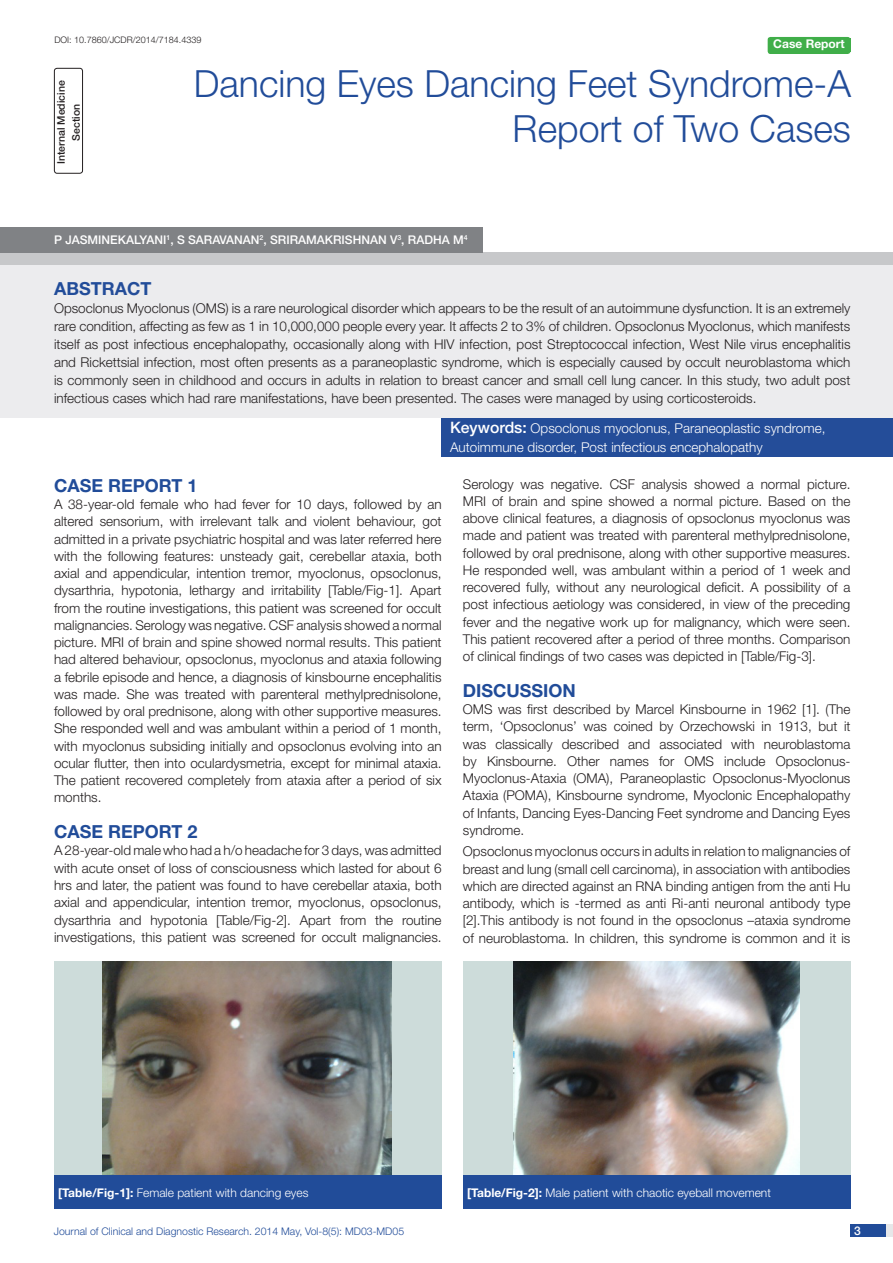
<style>
.page{position:relative;width:893px;height:1263px;background:#fff}
.page>*{position:absolute;margin:0;border:0;box-sizing:border-box;transform-origin:0 0}
.t1{font:300 37.5px/45px "Helvetica Neue";color:#214c99;text-align:right}
.Level_1{font:700 18px "Helvetica Neue";color:#214c99}
.Abstract_head{font:700 18px "Helvetica Neue";color:#214c99}
.Body_text{font:300 13.5px/17.2px "Helvetica Neue";color:#231f20;text-align:justify}
.Abstract_text{font:300 13.5px/18px "Helvetica Neue";color:#231f20;text-align:justify}
.t2{font:300 13.5px/18.8px "Helvetica Neue";color:#fff}
.Table_text{font:300 12px "Helvetica Neue";color:#fff}
.Author{font:500 12px "Helvetica Neue";color:#fff}
.t3{font:700 12px "Helvetica Neue";color:#fff}
.t4{font:300 10.5px "Helvetica Neue";color:#214c99}
.t5{font:500 10.5px/15px "Helvetica Neue";color:#231f20;text-align:center}
.DOI{font:300 9px "Helvetica Neue";color:#231f20}
.s1{color:#244d99}
.s2{font-weight:500;font-size:15.75px}
.s3{font-weight:700}
</style>
<div class="page">
<div style="left:850px;top:1224px;width:43px;height:13px;background:#e6e7e9"></div>
<div style="left:850px;top:1224px;width:35px;height:13px;background:#214c99"></div>
<div style="left:768px;top:37px;width:82px;height:17px;background:#40ae49;border-radius:3px"></div>
<div style="left:767px;top:39px;width:83px;height:13px;background:#40ae49"></div>
<div style="left:0;top:255px;width:893px;height:163px;background:#ececee"></div>
<div style="left:0;top:253px;width:893px;height:12px;background:#c7c8ca"></div>
<div style="left:442px;top:418px;width:451px;height:38px;background:#244d99"></div>
<div style="left:0;top:227px;width:483px;height:26px;background:#808285"></div>
<div style="left:54px;top:68px;width:29px;height:106px;border:1px solid #231f20;border-radius:3px"></div>
<div style="left:54px;top:961px;width:388px;height:214px;background:#cddcda"></div>
<img style="left:103px;top:961px;width:289px;height:214px">
<div style="left:54px;top:1175px;width:388px;height:34px;background:#214c99"></div>
<div style="left:463px;top:961px;width:387px;height:215px;background:#cddcda"></div>
<img style="left:513px;top:961px;width:286px;height:214px">
<div style="left:463px;top:1175px;width:387px;height:34px;background:#214c99"></div>
<p class="DOI" style="left:54px;top:35px;width:148px">DOI: 10.7860/JCDR/2014/7184.4339</p>
<p class="t3" style="left:773px;top:37px;width:73px">CASE REPORT</p>
<p class="t1" style="left:194px;top:60px;width:659px">Dancing Eyes Dancing Feet Syndrome-A<br>Report of Two Cases</p>
<p class="t5" style="left:53px;top:164px;width:85px;rotate:-90deg">INTERNAL MEDICINE<br>SECTION</p>
<p class="Author" style="left:54px;top:233px;width:415px">P JASMI NEKALYANI <sup>1</sup>, S SARAVANAN<sup>2</sup>, SRIRAMAKRIS HNAN V<sup>3</sup>, RADHA M<sup>4</sup></p>
<p class="Abstract_head" style="left:54px;top:277px;width:98px">ABST<span class="s1">RAC</span>T</p>
<p class="Abstract_text" style="left:54px;top:299px;width:798px">Opsoclonus Myoclonus (OMS) is a rare neurological disorder which appears to be the result of an autoimmune dysfunction. It is an extremely rare condition, affecting as few as 1 in 10,000,000 people every year. It affects 2 to 3% of children. Opsoclonus Myoclonus, which manifests itself as post infectious encephalopathy, occasionally along with HIV infection, post Streptococcal infection, West Nile virus encephalitis and Rickettsial infection, most often presents as a paraneoplastic syndrome, which is especially caused by occult neuroblastoma which is commonly seen in childhood and occurs in adults in relation to breast cancer and small cell lung cancer. In this study, two adult post infectious cases which had rare manifestations, have been presented. The cases were managed by using corticosteroids.</p>
<p class="t2" style="left:450px;top:418px;width:377px"><span class="s2">KEYWORDS:</span> Opsoclonus myoclonus, Paraneoplastic syndrome,<br>Autoimmune disorder, Post infectious encephalopathy</p>
<p class="Level_1" style="left:54px;top:474px;width:145px">CASE REPORT 1</p>
<p class="Body_text" style="left:54px;top:495px;width:389px">A 38-year-old female who had fever for 10 days, followed by an altered sensorium, with irrelevant talk and violent behaviour, got admitted in a private psychiatric hospital and was later referred here with the following features: unsteady gait, cerebellar ataxia, both axial and appendicular, intention tremor, myoclonus, opsoclonus, dysarthria, hypotonia, lethargy and irritability [Table/Fig-1]. Apart from the routine investigations, this patient was screened for occult malignancies. Serology was negative. CSF analysis showed a normal picture. MRI of brain and spine showed normal results. This patient had altered behaviour, opsoclonus, myoclonus and ataxia following a febrile episode and hence, a diagnosis of kinsbourne encephalitis was made. She was treated with parenteral methylprednisolone, followed by oral prednisone, along with other supportive measures.<br>She responded well and was ambulant within a period of 1 month, with myoclonus subsiding initially and opsoclonus evolving into an ocular flutter, then into oculardysmetria, except for minimal ataxia.<br>The patient recovered completely from ataxia after a period of six months.</p>
<p class="Level_1" style="left:54px;top:821px;width:145px">CASE REPORT 2</p>
<p class="Body_text" style="left:54px;top:842px;width:389px">A 28-year-old male who had a h/o headache for 3 days, was admitted with acute onset of loss of consciousness which lasted for about 6 hrs and later, the patient was found to have cerebellar ataxia, both axial and appendicular, intention tremor, myoclonus, opsoclonus, dysarthria and hypotonia [Table/Fig-2]. Apart from the routine investigations, this patient was screened for occult malignancies.</p>
<p class="Body_text" style="left:463px;top:475px;width:389px">Serology was negative. CSF analysis showed a normal picture.<br>MRI of brain and spine showed a normal picture. Based on the above clinical features, a diagnosis of opsoclonus myoclonus was made and patient was treated with parenteral methylprednisolone, followed by oral prednisone, along with other supportive measures.<br>He responded well, was ambulant within a period of 1 week and recovered fully, without any neurological deficit. A possibility of a post infectious aetiology was considered, in view of the preceding fever and the negative work up for malignancy, which were seen.<br>This patient recovered after a period of three months. Comparison of clinical findings of two cases was depicted in [Table/Fig-3].</p>
<p class="Level_1" style="left:463px;top:679px;width:115px">DISCUSSION</p>
<p class="Body_text" style="left:463px;top:700px;width:389px">OMS was first described by Marcel Kinsbourne in 1962 [1]. (The term, ‘Opsoclonus’ was coined by Orzechowski in 1913, but it was classically described and associated with neuroblastoma by Kinsbourne. Other names for OMS include Opsoclonus-Myoclonus-Ataxia (OMA), Paraneoplastic Opsoclonus-Myoclonus Ataxia (POMA), Kinsbourne syndrome, Myoclonic Encephalopathy of Infants, Dancing Eyes-Dancing Feet syndrome and Dancing Eyes syndrome.</p>
<p class="Body_text" style="left:463px;top:843px;width:389px">Opsoclonus myoclonus occurs in adults in relation to malignancies of breast and lung (small cell carcinoma), in association with antibodies which are directed against an RNA binding antigen from the anti Hu antibody, which is -termed as anti Ri-anti neuronal antibody type [2].This antibody is not found in the opsoclonus –ataxia syndrome of neuroblastoma. In children, this syndrome is common and it is</p>
<p class="Table_text" style="left:58px;top:1185px;width:252px"><span class="s3">[TABLE/FIG-1]:</span> Female patient with dancing eyes</p>
<p class="Table_text" style="left:467px;top:1185px;width:305px"><span class="s3">[TABLE/FIG-2]:</span> Male patient with chaotic eyeball movement</p>
<p class="t4" style="left:54px;top:1225px;width:352px">Journal of Clinical and Diagnostic Research. 2014 May, Vol-8(5): MD03-MD05</p>
<p class="Author" style="left:854px;top:1223px;width:8px">3</p>
</div>
